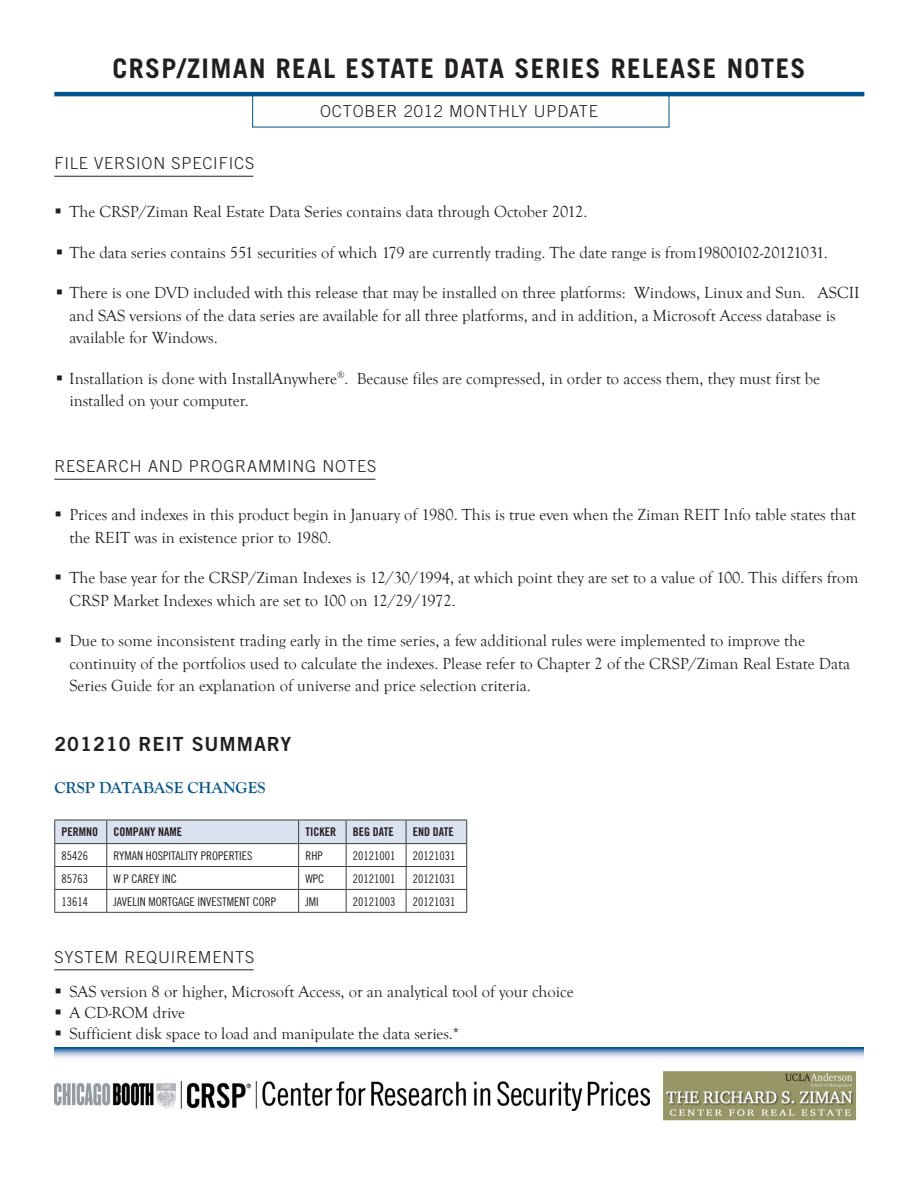
<style>
.page{position:relative;width:918px;height:1188px;background:#fff}
.page>*{position:absolute;margin:0;border:0;box-sizing:border-box;transform-origin:0 0}
.t1{font:700 27px "Trade Gothic";letter-spacing:.05em;color:#231f20}
.t2{font:19.5px "Trade Gothic Bold Two";letter-spacing:.05em;color:#231f20}
.t3{font:16.5px/22.5px "Goudy Old Style T";color:#231f20}
.t4{font:300 16.5px "Trade Gothic";letter-spacing:.05em;color:#231f20}
.t5{font:700 16.5px "Goudy Old Style T";color:#00548e}
.t6{font:12px "Trade Gothic Cond Eighteen";color:#231f20}
.t7{font:12px "Trade Gothic Bold Cond Twenty";color:#231f20}
</style>
<div class="page">
<svg style="left:54px;top:1047px;width:810px;height:11px;background:#8badcc"></svg>
<img style="left:663px;top:1071px;width:193px;height:50px">
<img style="left:54px;top:1081px;width:595px;height:29px">
<hr style="left:54px;top:92px;width:810px;height:4px;background:#00548e">
<div style="left:252px;top:94px;width:417px;height:33px;border:1px solid #00548e"></div>
<hr style="left:54px;top:176px;width:199px;height:1px;background:#231f20">
<hr style="left:54px;top:479px;width:321px;height:1px;background:#231f20">
<hr style="left:54px;top:969px;width:200px;height:1px;background:#231f20">
<svg style="left:54px;top:820px;width:413px;height:92px"></svg>
<hr style="left:54px;top:912px;width:53px;height:1px;background:#3e3e3f">
<hr style="left:107px;top:912px;width:192px;height:1px;background:#3e3e3f">
<hr style="left:299px;top:912px;width:47px;height:1px;background:#3e3e3f">
<hr style="left:346px;top:912px;width:60px;height:1px;background:#3e3e3f">
<hr style="left:406px;top:912px;width:61px;height:1px;background:#3e3e3f">
<h1 class="t1" style="left:112px;top:52px;width:692px">CRSP/ZIMAN REAL ESTATE DATA SERIES RELEASE NOTES</h1>
<p class="t4" style="left:320px;top:101px;width:279px">OCTOBER 2012 MONTHLY UPDATE</p>
<p class="t4" style="left:54px;top:154px;width:201px">FILE VERSION SPECIFICS</p>
<p class="t3" style="left:69px;top:201px;width:519px">The CRSP/Ziman Real Estate Data Series contains data through October 2012.</p>
<p class="t3" style="left:69px;top:242px;width:760px">The data series contains 551 securities of which 179 are currently trading. The date range is from19800102-20121031.</p>
<p class="t3" style="left:69px;top:282px;width:792px">There is one DVD included with this release that may be installed on three platforms: Windows, Linux and Sun. ASCII and SAS versions of the data series are available for all three platforms, and in addition, a Microsoft Access database is available for Windows.</p>
<p class="t3" style="left:69px;top:368px;width:752px">Installation is done with InstallAnywhere<sup>®</sup>. Because files are compressed, in order to access them, they must first be installed on your computer.</p>
<p class="t4" style="left:54px;top:457px;width:323px">R ESEARCH AND PROGRAMM ING NOTES</p>
<p class="t3" style="left:69px;top:504px;width:788px">Prices and indexes in this product begin in January of 1980. This is true even when the Ziman REIT Info table states that the REIT was in existence prior to 1980.</p>
<p class="t3" style="left:69px;top:567px;width:790px">The base year for the CRSP/Ziman Indexes is 12/30/1994, at which point they are set to a value of 100. This differs from<br>CRSP Market Indexes which are set to 100 on 12/29/1972.</p>
<p class="t3" style="left:69px;top:630px;width:782px">Due to some inconsistent trading early in the time series, a few additional rules were implemented to improve the continuity of the portfolios used to calculate the indexes. Please refer to Chapter 2 of the CRSP/Ziman Real Estate Data<br>Series Guide for an explanation of universe and price selection criteria.</p>
<p class="t2" style="left:54px;top:732px;width:239px">201210 REIT SUMMARY</p>
<p class="t5" style="left:54px;top:779px;width:210px">CRSP DATABAS E CHANGES</p>
<p class="t7" style="left:62px;top:824px;width:38px">PERMNO</p>
<p class="t7" style="left:114px;top:824px;width:63px">COMPANY NAME</p>
<p class="t7" style="left:305px;top:824px;width:32px">TICKER</p>
<p class="t7" style="left:353px;top:824px;width:37px">BEG DATE</p>
<p class="t7" style="left:413px;top:824px;width:37px">EN D DATE</p>
<p class="t6" style="left:62px;top:848px;width:28px">85426</p>
<p class="t6" style="left:114px;top:848px;width:141px">RYMAN HOSPITALITY PROPERTIES</p>
<p class="t6" style="left:305px;top:848px;width:19px">RHP</p>
<p class="t6" style="left:353px;top:848px;width:44px">20121001</p>
<p class="t6" style="left:413px;top:848px;width:44px">20121031</p>
<p class="t6" style="left:62px;top:871px;width:28px">85763</p>
<p class="t6" style="left:114px;top:871px;width:65px">W P CAREY INC</p>
<p class="t6" style="left:305px;top:871px;width:20px">WPC</p>
<p class="t6" style="left:353px;top:871px;width:44px">20121001</p>
<p class="t6" style="left:413px;top:871px;width:44px">20121031</p>
<p class="t6" style="left:62px;top:894px;width:28px">13614</p>
<p class="t6" style="left:114px;top:894px;width:164px">JAVELIN MORTGAGE INVESTMENT CORP</p>
<p class="t6" style="left:305px;top:894px;width:15px">JMI</p>
<p class="t6" style="left:353px;top:894px;width:44px">20121003</p>
<p class="t6" style="left:413px;top:894px;width:44px">20121031</p>
<p class="t4" style="left:54px;top:947px;width:202px">SYSTEM R EQU IREM ENTS</p>
<p class="t3" style="left:69px;top:982px;width:506px;line-height:21px">SAS version 8 or higher, Microsoft Access, or an analytical tool of your choice<br>A CD-ROM drive<br>Sufficient disk space to load and manipulate the data series.*</p>
</div>
